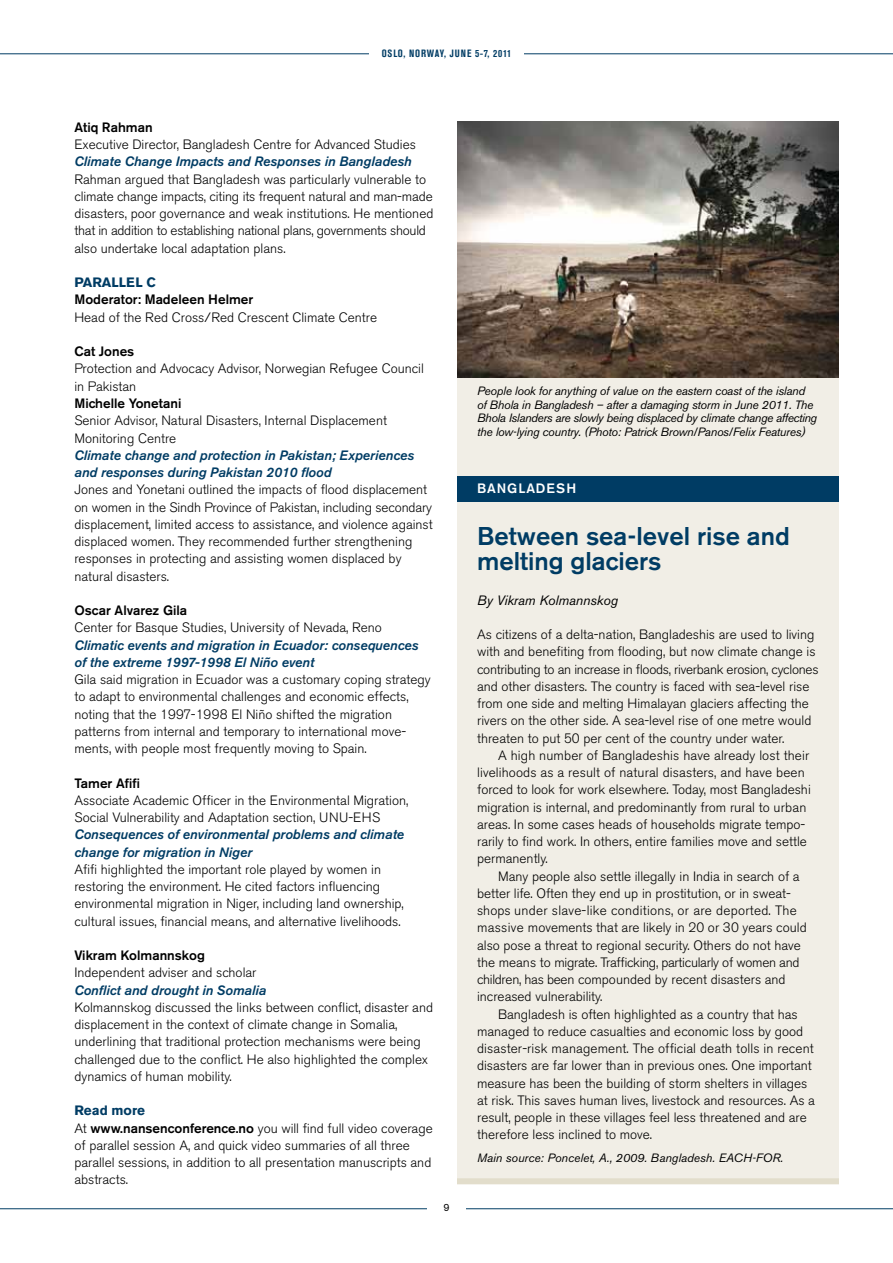
<style>
.page{position:relative;width:893px;height:1263px;background:#fff}
.page>*{position:absolute;margin:0;border:0;box-sizing:border-box;transform-origin:0 0}
.t1{font:500 25.5px/25.5px "Akzidenz Grotesk BE";color:#003c64}
.t2{font:300 13.5px/17.2px "Akzidenz Grotesk BE";color:#000}
.t3{font:italic 500 13.5px/17.2px "Akzidenz Grotesk BE";color:#003c64}
.t4{font:500 13.5px "Akzidenz Grotesk BE";color:#000}
.t5{font:italic 13.5px "Akzidenz Grotesk BE";color:#000}
.t6{font:500 13.5px "Akzidenz Grotesk BE";letter-spacing:.08em;color:#fff}
.t7{font:700 13.5px "Akzidenz Grotesk BE";color:#003c64}
.t8{font:italic 12px/13.5px "Akzidenz Grotesk BE";letter-spacing:-.02em;color:#000}
.t9{font:italic 12px "Akzidenz Grotesk BE";color:#000}
.t10{font:700 condensed 10.5px "Akzidenz Grotesk BE";letter-spacing:.085em;color:#003c64}
.t11{font:10.5px "Akzidenz Grotesk BE";color:#000}
.s1{font-weight:700;color:#003c64}
.s2{font-weight:500}
</style>
<div class="page">
<div style="left:457px;top:377px;width:382px;height:807px;background:#f1eee6"></div>
<hr style="left:0;top:54px;width:893px;height:1px;background:#003c64">
<hr style="left:0;top:1208px;width:893px;height:1px;background:#003c64">
<div style="left:427px;top:1203px;width:39px;height:60px;background:#fff"></div>
<div style="left:369px;top:49px;width:155px;height:14px;background:#fff"></div>
<img style="left:457px;top:121px;width:382px;height:256px">
<div style="left:457px;top:476px;width:382px;height:26px;background:#003c64"></div>
<div style="left:457px;top:1178px;width:382px;height:6px;background:#e2ddcb"></div>
<p class="t10" style="left:382px;top:48px;width:131px">OSLO, NORWAY, JUNE 5-7, 2011</p>
<p class="t4" style="left:74px;top:119px;width:80px">Atiq Rahman</p>
<p class="t2" style="left:74px;top:136px;width:343px">Executive Director, Bangladesh Centre for Advanced Studies</p>
<p class="t3" style="left:74px;top:153px;width:339px">Climate Change Impacts and Responses in Bangladesh</p>
<p class="t2" style="left:74px;top:171px;width:360px">Rahman argued that Bangladesh was particularly vulnerable to climate change impacts, citing its frequent natural and man-made disasters, poor governance and weak institutions. He mentioned that in addition to establishing national plans, governments should also undertake local adaptation plans.</p>
<p class="t7" style="left:74px;top:275px;width:83px">PARALLEL C</p>
<p class="t4" style="left:74px;top:291px;width:180px">Moderator: Madeleen Helmer</p>
<p class="t2" style="left:74px;top:309px;width:304px">Head of the Red Cross/Red Crescent Climate Centre</p>
<p class="t4" style="left:74px;top:343px;width:61px">Cat Jones</p>
<p class="t2" style="left:74px;top:360px;width:351px">Protection and Advocacy Advisor, Norwegian Refugee Council in Pakistan</p>
<p class="t4" style="left:74px;top:395px;width:109px">Michelle Yonetani</p>
<p class="t2" style="left:74px;top:412px;width:314px">Senior Advisor, Natural Disasters, Internal Displacement<br>Monitoring Centre</p>
<p class="t3" style="left:74px;top:447px;width:341px">Climate change and protection in Pakistan; Experiences and responses during Pakistan 2010 flood</p>
<p class="t2" style="left:74px;top:481px;width:360px">Jones and Yonetani outlined the impacts of flood displacement on women in the Sindh Province of Pakistan, including secondary displacement, limited access to assistance, and violence against displaced women. They recommended further strengthening responses in protecting and assisting women displaced by natural disasters.</p>
<p class="t4" style="left:74px;top:602px;width:114px">Oscar Alvarez Gila</p>
<p class="t2" style="left:74px;top:619px;width:309px">Center for Basque Studies, University of Nevada, Reno</p>
<p class="t3" style="left:74px;top:636px;width:346px">Climatic events and migration in Ecuador: consequences of the extreme 1997-1998 El Niño event</p>
<p class="t2" style="left:74px;top:671px;width:358px">Gila said migration in Ecuador was a customary coping strategy to adapt to environmental challenges and economic effects, noting that the 1997-1998 El Niño shifted the migration patterns from internal and temporary to international move&shy;ments, with people most frequently moving to Spain.</p>
<p class="t4" style="left:74px;top:775px;width:67px">Tamer Afifi</p>
<p class="t2" style="left:74px;top:792px;width:335px">Associate Academic Officer in the Environmental Migration,<br>Social Vulnerability and Adaptation section, UNU-EHS</p>
<p class="t3" style="left:74px;top:826px;width:331px">Consequences of environmental problems and climate change for migration in Niger</p>
<p class="t2" style="left:74px;top:861px;width:331px">Afifi highlighted the important role played by women in restoring the environment. He cited factors influencing environmental migration in Niger, including land ownership, cultural issues, financial means, and alternative livelihoods.</p>
<p class="t4" style="left:74px;top:947px;width:132px">Vikram Kolmannskog</p>
<p class="t2" style="left:74px;top:964px;width:184px">Independent adviser and scholar</p>
<p class="t3" style="left:74px;top:981px;width:194px">Conflict and drought in Somalia</p>
<p class="t2" style="left:74px;top:999px;width:360px">Kolmannskog discussed the links between conflict, disaster and displacement in the context of climate change in Somalia, underlining that traditional protection mechanisms were being challenged due to the conflict. He also highlighted the complex dynamics of human mobility.</p>
<p class="t2" style="left:74px;top:1102px;width:360px"><span class="s1">Read more<br></span>At <span class="s2">www.nansenconference.no</span> you will find full video coverage of parallel session A, and quick video summaries of all three parallel sessions, in addition to all presentation manuscripts and abstracts.</p>
<p class="t11" style="left:443px;top:1201px;width:8px">9</p>
<p class="t8" style="left:477px;top:384px;width:341px">People look for anything of value on the eastern coast of the island of Bhola in Bangladesh – after a damaging storm in June 2011. The Bhola Islanders are slowly being displaced by climate change affecting the low-lying country. (Photo: Patrick Brown/Panos/Felix Features)</p>
<p class="t6" style="left:477px;top:480px;width:21px">Bangla</p>
<p class="t6" style="left:536px;top:480px;width:40px">desh</p>
<h1 class="t1" style="left:477px;top:523px;width:314px">Between sea-level rise and melting glaciers</h1>
<p class="t5" style="left:477px;top:592px;width:142px">By Vikram Kolmannskog</p>
<p class="t2" style="left:477px;top:626px;width:343px">As citizens of a delta-nation, Bangladeshis are used to living with and benefiting from flooding, but now climate change is contributing to an increase in floods, riverbank erosion, cyclones and other disasters. The country is faced with sea-level rise from one side and melting Himalayan glaciers affecting the rivers on the other side. A sea-level rise of one metre would threaten to put 50 per cent of the country under water.</p>
<p class="t2" style="left:477px;top:747px;width:335px;text-indent:21px">A high number of Bangladeshis have already lost their livelihoods as a result of natural disasters, and have been forced to look for work elsewhere. Today, most Bangladeshi migration is internal, and predominantly from rural to urban areas. In some cases heads of households migrate tempo&shy;rarily to find work. In others, entire families move and settle permanently.</p>
<p class="t2" style="left:477px;top:867px;width:331px;text-indent:21px">Many people also settle illegally in India in search of a better life. Often they end up in prostitution, or in sweat&shy;shops under slave-like conditions, or are deported. The massive movements that are likely in 20 or 30 years could also pose a threat to regional security. Others do not have the means to migrate. Trafficking, particularly of women and children, has been compounded by recent disasters and increased vulnerability.</p>
<p class="t2" style="left:477px;top:1006px;width:339px;text-indent:21px">Bangladesh is often highlighted as a country that has managed to reduce casualties and economic loss by good disaster-risk management. The official death tolls in recent disasters are far lower than in previous ones. One important measure has been the building of storm shelters in villages at risk. This saves human lives, livestock and resources. As a result, people in these villages feel less threatened and are therefore less inclined to move.</p>
<p class="t9" style="left:477px;top:1150px;width:308px">Main source: Poncelet, A., 2009. Bangladesh. EACH-FOR.</p>
</div>
